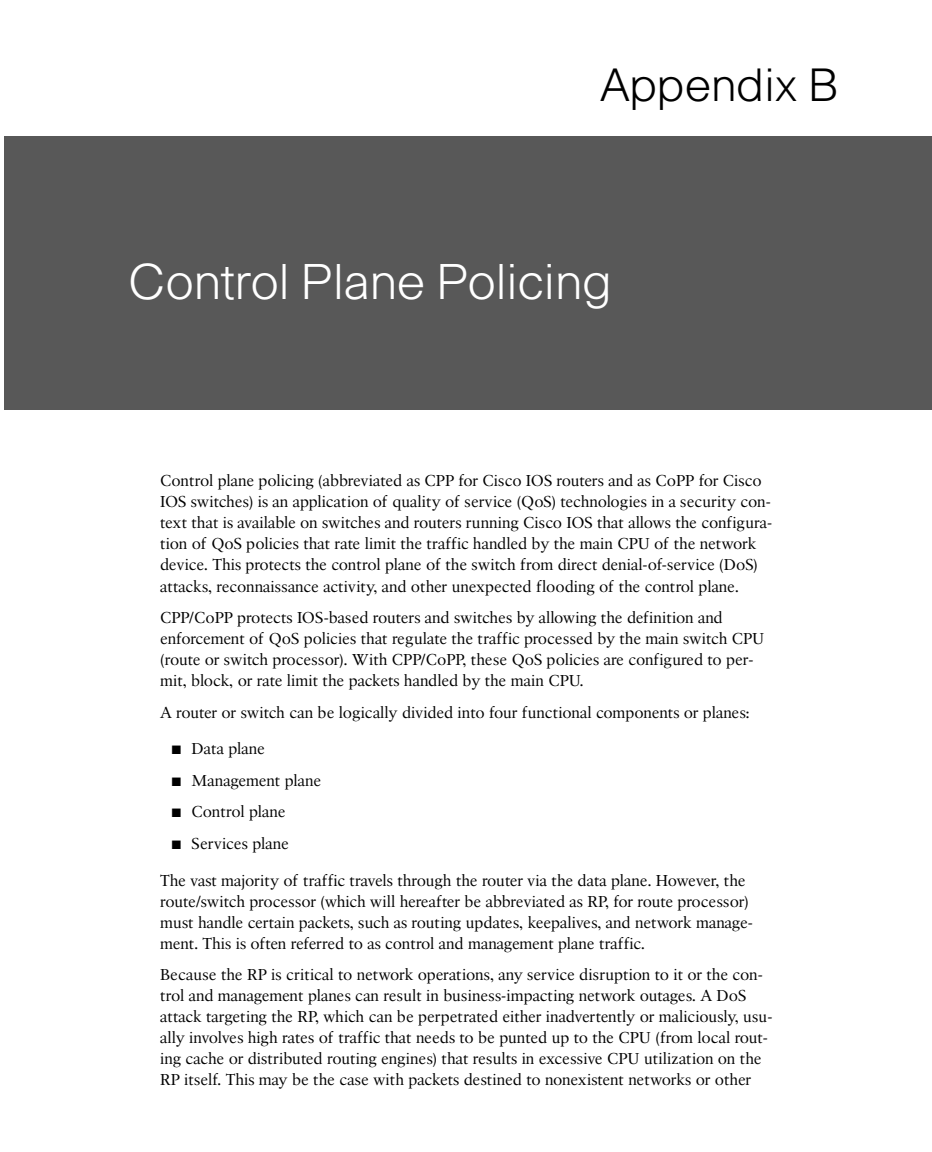
<style>
.page{position:relative;width:932px;height:1152px;background:#fff}
.page>*{position:absolute;margin:0;border:0;box-sizing:border-box;transform-origin:0 0}
.t1{font:300 49px "Cisco";color:#fff}
.t2{font:300 45.5px "Cisco";color:#000}
.t3{font:15.75px/21px "Cisco Serif";color:#000}
</style>
<div class="page">
<div style="left:4px;top:137px;width:927px;height:273px;background:#585858"></div>
<h2 class="t2" style="left:600px;top:68px;width:239px">Appendix B</h2>
<h1 class="t1" style="left:129px;top:264px;width:484px">Control Plane Policing</h1>
<p class="t3" style="left:160px;top:471px;width:613px">Control plane policing (abbreviated as CPP for Cisco IOS routers and as CoPP for Cisco IOS switches) is an application of quality of service (QoS) technologies in a security con&shy;text that is available on switches and routers running Cisco IOS that allows the configura&shy;tion of QoS policies that rate limit the traffic handled by the main CPU of the network device. This protects the control plane of the switch from direct denial-of-service (DoS) attacks, reconnaissance activity, and other unexpected flooding of the control plane.</p>
<p class="t3" style="left:160px;top:608px;width:605px">CPP/CoPP protects IOS-based routers and switches by allowing the definition and enforcement of QoS policies that regulate the traffic processed by the main switch CPU (route or switch processor). With CPP/CoPP, these QoS policies are configured to per&shy;mit, block, or rate limit the packets handled by the main CPU.</p>
<p class="t3" style="left:160px;top:702px;width:591px">A router or switch can be logically divided into four functional components or planes:</p>
<p class="t3" style="left:172px;top:739px;width:94px">■ Data plane</p>
<p class="t3" style="left:172px;top:771px;width:151px">■ Management plane</p>
<p class="t3" style="left:172px;top:802px;width:115px">■ Control plane</p>
<p class="t3" style="left:172px;top:834px;width:119px">■ Services plane</p>
<p class="t3" style="left:160px;top:870px;width:594px">The vast majority of traffic travels through the router via the data plane. However, the route/switch processor (which will hereafter be abbreviated as RP, for route processor) must handle certain packets, such as routing updates, keepalives, and network manage&shy;ment. This is often referred to as control and management plane traffic.</p>
<p class="t3" style="left:160px;top:965px;width:613px">Because the RP is critical to network operations, any service disruption to it or the con&shy;trol and management planes can result in business-impacting network outages. A DoS attack targeting the RP, which can be perpetrated either inadvertently or maliciously, usu&shy;ally involves high rates of traffic that needs to be punted up to the CPU (from local rout&shy;ing cache or distributed routing engines) that results in excessive CPU utilization on the RP itself. This may be the case with packets destined to nonexistent networks or other</p>
</div>
